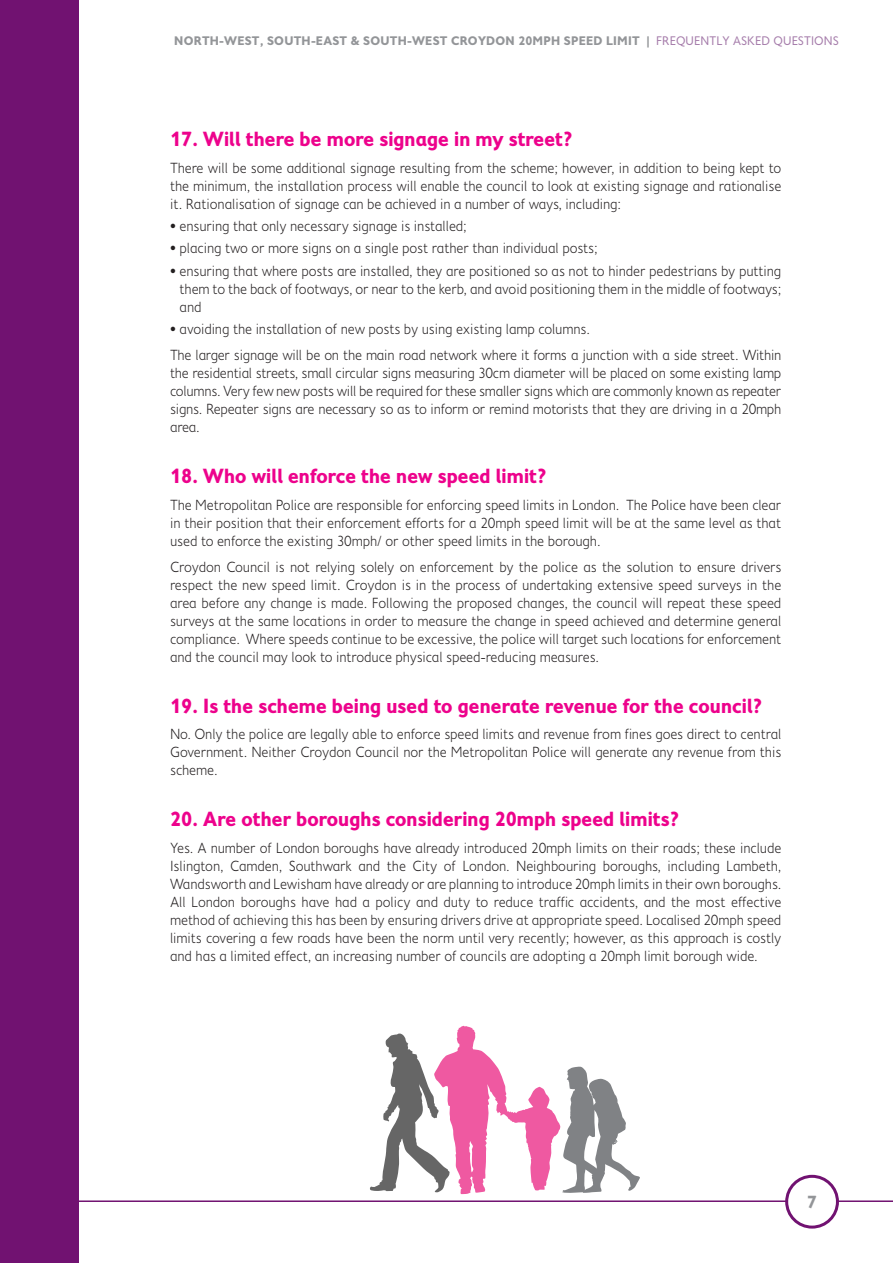
<style>
.page{position:relative;width:893px;height:1263px;background:#fff}
.page>*{position:absolute;margin:0;border:0;box-sizing:border-box;transform-origin:0 0}
.t1{font:700 21px "Fiendstar";letter-spacing:-.01em;color:#ed028c}
.t2{font:700 18px "Fiendstar";color:#939598}
.t3{font:300 15px/18px "Fiendstar";letter-spacing:-.01em;color:#231f20;text-align:justify}
.t4{font:700 12.75px "Fiendstar";color:#939598}
.s1{font-weight:400;color:#a67dab}
</style>
<div class="page">
<hr style="left:0;top:1200px;width:893px;height:2px;background:#711271">
<div style="left:787px;top:1176px;width:50px;height:51px;background:#fff;border-radius:50%"></div>
<div style="left:785px;top:1175px;width:54px;height:53px;border:3px solid #711271;border-radius:50%"></div>
<div style="left:0;top:0;width:79px;height:1263px;background:#711271"></div>
<svg style="left:370px;top:1026px;width:270px;height:168px"></svg>
<p class="t4" style="left:174px;top:33px;width:666px">NORTH-WEST, SOUTH-EAST &amp; SOUTH-WEST CROYDON 20MPH SPEED LIMIT | <span class="s1">FREQUENTLY ASKED QUESTIONS</span></p>
<p class="t1" style="left:170px;top:127px;width:403px">17. Will there be more signage in my street?</p>
<p class="t3" style="left:170px;top:159px;width:613px">There will be some additional signage resulting from the scheme; however, in addition to being kept to the minimum, the installation process will enable the council to look at existing signage and rationalise it. Rationalisation of signage can be achieved in a number of ways, including:</p>
<p class="t3" style="left:170px;top:217px;width:298px">• ensuring that only necessary signage is installed;</p>
<p class="t3" style="left:170px;top:239px;width:429px">• placing two or more signs on a single post rather than individual posts;</p>
<p class="t3" style="left:180px;top:262px;width:603px;text-indent:-9px">• ensuring that where posts are installed, they are positioned so as not to hinder pedestrians by putting them to the back of footways, or near to the kerb, and avoid positioning them in the middle of footways; and</p>
<p class="t3" style="left:170px;top:320px;width:421px">• avoiding the installation of new posts by using existing lamp columns.</p>
<p class="t3" style="left:170px;top:346px;width:613px">The larger signage will be on the main road network where it forms a junction with a side street. Within the residential streets, small circular signs measuring 30cm diameter will be placed on some existing lamp columns. Very few new posts will be required for these smaller signs which are commonly known as repeater signs. Repeater signs are necessary so as to inform or remind motorists that they are driving in a 20mph area.</p>
<p class="t1" style="left:170px;top:464px;width:377px">18. Who will enforce the new speed limit?</p>
<p class="t3" style="left:170px;top:495px;width:613px">The Metropolitan Police are responsible for enforcing speed limits in London. The Police have been clear in their position that their enforcement efforts for a 20mph speed limit will be at the same level as that used to enforce the existing 30mph/ or other speed limits in the borough.</p>
<p class="t3" style="left:170px;top:558px;width:613px">Croydon Council is not relying solely on enforcement by the police as the solution to ensure drivers respect the new speed limit. Croydon is in the process of undertaking extensive speed surveys in the area before any change is made. Following the proposed changes, the council will repeat these speed surveys at the same locations in order to measure the change in speed achieved and determine general compliance. Where speeds continue to be excessive, the police will target such locations for enforcement and the council may look to introduce physical speed-reducing measures.</p>
<p class="t1" style="left:170px;top:694px;width:593px">19. Is the scheme being used to generate revenue for the council?</p>
<p class="t3" style="left:170px;top:725px;width:613px">No. Only the police are legally able to enforce speed limits and revenue from fines goes direct to central Government. Neither Croydon Council nor the Metropolitan Police will generate any revenue from this scheme.</p>
<p class="t1" style="left:170px;top:807px;width:510px">20. Are other boroughs considering 20mph speed limits?</p>
<p class="t3" style="left:170px;top:838px;width:613px">Yes. A number of London boroughs have already introduced 20mph limits on their roads; these include Islington, Camden, Southwark and the City of London. Neighbouring boroughs, including Lambeth, Wandsworth and Lewisham have already or are planning to introduce 20mph limits in their own boroughs.<br>All London boroughs have had a policy and duty to reduce traffic accidents, and the most effective method of achieving this has been by ensuring drivers drive at appropriate speed. Localised 20mph speed limits covering a few roads have been the norm until very recently; however, as this approach is costly and has a limited effect, an increasing number of councils are adopting a 20mph limit borough wide.</p>
<p class="t2" style="left:807px;top:1192px;width:11px">7</p>
</div>
